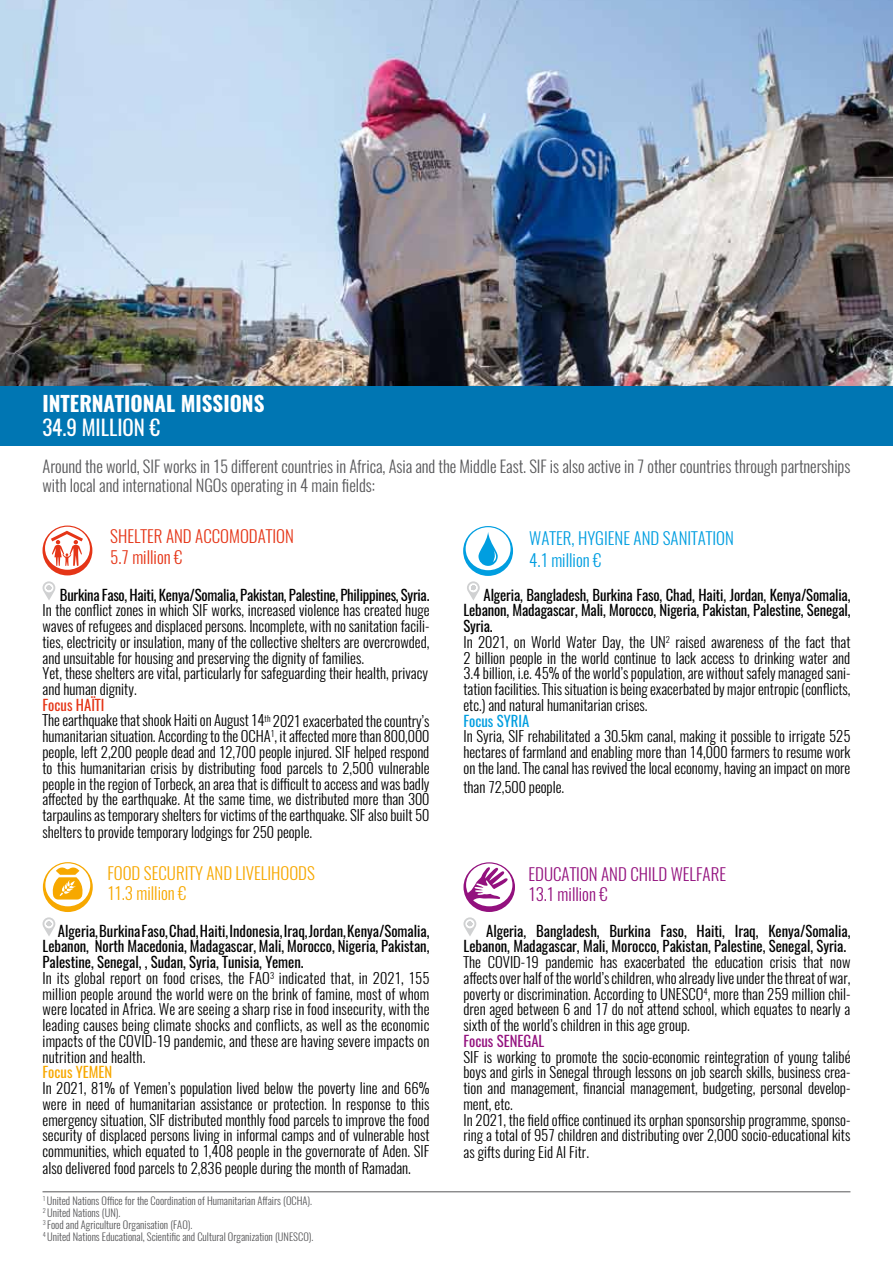
<style>
.page{position:relative;width:893px;height:1263px;background:#fff}
.page>*{position:absolute;margin:0;border:0;box-sizing:border-box;transform-origin:0 0}
.t1{font:700 21px "Oswald";color:#fff}
.t2{font:21px "Oswald";color:#fff}
.t3{font:300 16.95px/20.4px "Oswald";color:#f7a800}
.t4{font:300 16.95px/22.6px "Oswald";color:#009ee0}
.t5{font:300 16.95px/20.4px "Oswald";color:#93117e}
.t6{font:300 16.95px/20.4px "Oswald";color:#e53517}
.t7{font:300 16.5px/18.8px "Oswald";letter-spacing:-.005em;color:#58585a}
.t8{font:300 14.7px/15.8px "Oswald";color:#000}
.t9{font:14.7px/15.8px "Oswald";letter-spacing:-.005em;color:#000;text-align:right}
.t10{font:14.7px "Oswald";color:#93117e}
.t11{font:14.7px "Oswald";color:#009ee0}
.t12{font:14.7px "Oswald";color:#f7a800}
.t13{font:300 10.5px/12px "Oswald";color:#58585a}
.s1{font-weight:400;color:#e53517}
.s2{font-weight:400}
</style>
<div class="page">
<img style="left:0;top:0;width:893px;height:386px">
<div style="left:0;top:386px;width:893px;height:59px;background:#0076b3"></div>
<hr style="left:43px;top:1191px;width:807px;height:1px;background:#58585a">
<svg style="left:43px;top:581px;width:12px;height:19px"></svg>
<svg style="left:43px;top:525px;width:49px;height:50px"></svg>
<svg style="left:43px;top:862px;width:50px;height:74px"></svg>
<svg style="left:463px;top:862px;width:52px;height:74px"></svg>
<svg style="left:463px;top:526px;width:50px;height:74px"></svg>
<h1 class="t1" style="left:43px;top:389px;width:223px">INTERNATIONAL MISSIONS</h1>
<h1 class="t2" style="left:43px;top:413px;width:119px">34.9 MILLION €</h1>
<p class="t7" style="left:43px;top:457px;width:809px">Around the world, SIF works in 15 different countries in Africa, Asia and the Middle East. SIF is also active in 7 other countries through partnerships with local and international NGOs operating in 4 main fields:</p>
<p class="t6" style="left:110px;top:526px;width:185px">SHELTER AND ACCOMODATION<br>5.7 million €</p>
<p class="t9" style="left:60px;top:587px;width:371px">Burkina Faso, Haiti, Kenya/Somalia, Pakistan, Palestine, Philippines, Syria.</p>
<p class="t8" style="left:43px;top:602px;width:388px">In the conflict zones in which SIF works, increased violence has created huge waves of refugees and displaced persons. Incomplete, with no sanitation facili&shy;ties, electricity or insulation, many of the collective shelters are overcrowded, and unsuitable for housing and preserving the dignity of families.<br>Yet, these shelters are vital, particularly for safeguarding their health, privacy and human dignity.</p>
<p class="t8" style="left:43px;top:697px;width:389px"><span class="s1">Focus HAÏTI<br></span>The earthquake that shook Haiti on August 14<sup>th</sup> 2021 exacerbated the country’s humanitarian situation. According to the OCHA<sup>1</sup>, it affected more than 800,000 people, left 2,200 people dead and 12,700 people injured. SIF helped respond to this humanitarian crisis by distributing food parcels to 2,500 vulnerable people in the region of Torbeck, an area that is difficult to access and was badly affected by the earthquake. At the same time, we distributed more than 300 tarpaulins as temporary shelters for victims of the earthquake. SIF also built 50 shelters to provide temporary lodgings for 250 people.</p>
<p class="t4" style="left:529px;top:526px;width:206px">WATER, HYGIENE AND SANITATION<br>4.1 million €</p>
<p class="t8" style="left:463px;top:587px;width:388px;text-indent:20px"><span class="s2">Algeria, Bangladesh, Burkina Faso, Chad, Haiti, Jordan, Kenya/Somalia, Lebanon, Madagascar, Mali, Morocco, Nigeria, Pakistan, Palestine, Senegal, Syria.<br></span>In 2021, on World Water Day, the UN<sup>2</sup> raised awareness of the fact that 2 billion people in the world continue to lack access to drinking water and 3.4 billion, i.e. 45% of the world’s population, are without safely managed sani&shy;tation facilities. This situation is being exacerbated by major entropic (conflicts, etc.) and natural humanitarian crises.</p>
<p class="t11" style="left:463px;top:710px;width:67px">Focus SYRIA</p>
<p class="t8" style="left:463px;top:728px;width:388px;text-align:justify">In Syria, SIF rehabilitated a 30.5km canal, making it possible to irrigate 525 hectares of farmland and enabling more than 14,000 farmers to resume work on the land. The canal has revived the local economy, having an impact on more</p>
<p class="t8" style="left:463px;top:779px;width:102px">than 72,500 people.</p>
<p class="t3" style="left:107px;top:863px;width:209px">FOOD SECURITY AND LIVELIHOODS<br>11.3 million €</p>
<p class="t5" style="left:528px;top:863px;width:199px">EDUCATION AND CHILD WELFARE<br>13.1 million €</p>
<p class="t8" style="left:42px;top:923px;width:389px;text-indent:15px"><span class="s2">Algeria, Burkina Faso, Chad, Haiti, Indonesia, Iraq, Jordan, Kenya/Somalia, Lebanon, North Macedonia, Madagascar, Mali, Morocco, Nigeria, Pakistan, Palestine, Senegal, , Sudan, Syria, Tunisia, Yemen.<br></span>In its global report on food crises, the FAO<sup>3</sup> indicated that, in 2021, 155 million people around the world were on the brink of famine, most of whom were located in Africa. We are seeing a sharp rise in food insecurity, with the leading causes being climate shocks and conflicts, as well as the economic impacts of the COVID-19 pandemic, and these are having severe impacts on nutrition and health.</p>
<p class="t12" style="left:43px;top:1062px;width:71px">Focus YEMEN</p>
<p class="t8" style="left:43px;top:1080px;width:388px;text-align:justify">In 2021, 81% of Yemen’s population lived below the poverty line and 66% were in need of humanitarian assistance or protection. In response to this emergency situation, SIF distributed monthly food parcels to improve the food security of displaced persons living in informal camps and of vulnerable host communities, which equated to 1,408 people in the governorate of Aden. SIF also delivered food parcels to 2,836 people during the month of Ramadan.</p>
<p class="t13" style="left:43px;top:1195px;width:272px"><sup>1</sup> United Nations Office for the Coordination of Humanitarian Affairs (OCHA).<br><sup>2</sup> United Nations (UN).<br><sup>3</sup> Food and Agriculture Organisation (FAO).<br><sup>4</sup> United Nations Educational, Scientific and Cultural Organization (UNESCO).</p>
<p class="t9" style="left:463px;top:923px;width:388px">Algeria, Bangladesh, Burkina Faso, Haiti, Iraq, Kenya/Somalia,<br>Lebanon, Madagascar, Mali, Morocco, Pakistan, Palestine, Senegal, Syria.</p>
<p class="t8" style="left:463px;top:954px;width:388px;text-align:justify">The COVID-19 pandemic has exacerbated the education crisis that now affects over half of the world’s children, who already live under the threat of war, poverty or discrimination. According to UNESCO<sup>4</sup>, more than 259 million chil&shy;dren aged between 6 and 17 do not attend school, which equates to nearly a sixth of the world’s children in this age group.</p>
<p class="t10" style="left:463px;top:1030px;width:82px">Focus SENEGAL</p>
<p class="t8" style="left:463px;top:1049px;width:388px">SIF is working to promote the socio-economic reintegration of young talibé boys and girls in Senegal through lessons on job search skills, business crea&shy;tion and management, financial management, budgeting, personal develop&shy;ment, etc.<br>In 2021, the field office continued its orphan sponsorship programme, sponso&shy;ring a total of 957 children and distributing over 2,000 socio-educational kits as gifts during Eid Al Fitr.</p>
</div>
